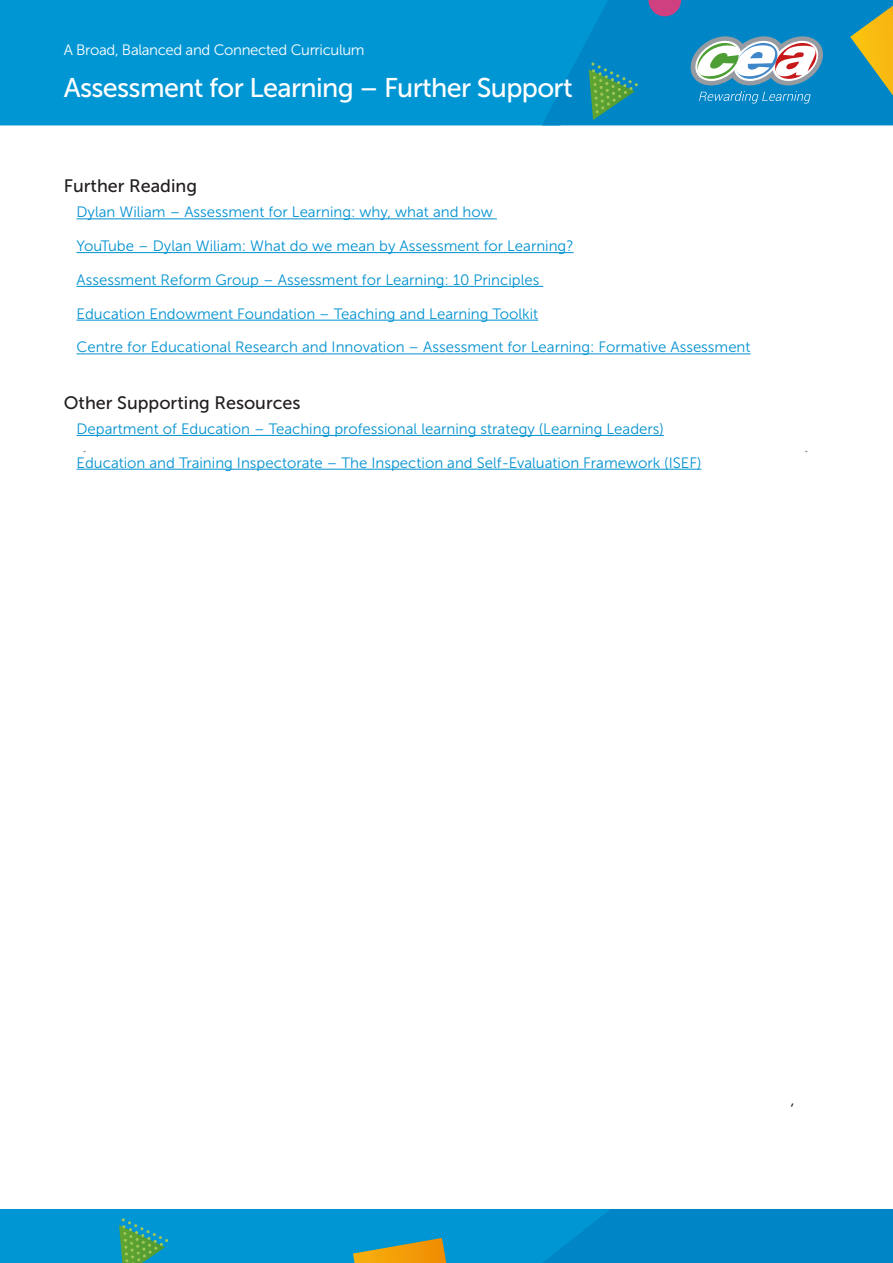
<style>
.page{position:relative;width:893px;height:1263px;background:#fff}
.page>*{position:absolute;margin:0;border:0;box-sizing:border-box;transform-origin:0 0}
.t1{font:27px "Museo Sans 500";letter-spacing:-.025em;color:#fff}
.heading{font:18px "Museo Sans 500";color:#231f20}
.t2{font:18px "Museo Sans 300";color:#1d1d1b}
.t3{font:15px "Museo Sans 300";color:#0091d0}
.t4{font:15px "Museo Sans 300";letter-spacing:-.025em;color:#fff}
</style>
<div class="page">
<div style="left:0;top:0;width:542px;height:125px;background:#0096d4"></div>
<svg style="left:542px;top:0;width:351px;height:125px;background:#2992bb"></svg>
<svg style="left:0;top:1209px;width:893px;height:54px;background:#0a90c5"></svg>
<hr style="left:77px;top:218px;width:420px;height:1px;background:#0091d0">
<hr style="left:77px;top:252px;width:497px;height:1px;background:#0091d0">
<hr style="left:77px;top:286px;width:466px;height:1px;background:#0091d0">
<hr style="left:77px;top:320px;width:461px;height:1px;background:#0091d0">
<hr style="left:77px;top:353px;width:674px;height:1px;background:#0091d0">
<hr style="left:77px;top:435px;width:587px;height:1px;background:#0091d0">
<hr style="left:77px;top:469px;width:624px;height:1px;background:#0091d0">
<p class="t4" style="left:64px;top:42px;width:302px">A Broad, Balanced and Connected Curriculum</p>
<h1 class="t1" style="left:64px;top:73px;width:510px">Assessment for Learning – Further Support</h1>
<p class="heading" style="left:64px;top:176px;width:135px">Further Reading</p>
<p class="t3" style="left:77px;top:204px;width:418px">Dylan Wiliam – Assessment for Learning: why, what and how</p>
<p class="t3" style="left:77px;top:238px;width:499px">YouTube – Dylan Wiliam: What do we mean by Assessment for Learning?</p>
<p class="t3" style="left:77px;top:272px;width:464px">Assessment Reform Group – Assessment for Learning: 10 Principles</p>
<p class="t3" style="left:77px;top:305px;width:463px">Education Endowment Foundation – Teaching and Learning Toolkit</p>
<p class="t3" style="left:77px;top:339px;width:675px">Centre for Educational Research and Innovation – Assessment for Learning: Formative Assessment</p>
<p class="heading" style="left:64px;top:393px;width:238px">Other Supporting Resources</p>
<p class="t3" style="left:77px;top:421px;width:589px">Department of Education – Teaching professional learning strategy (Learning Leaders)</p>
<p class="t3" style="left:77px;top:454px;width:626px">Education and Training Inspectorate – The Inspection and Self-Evaluation Framework (ISEF)</p>
<p class="t2" style="left:791px;top:1089px;width:6px">,</p>
</div>
